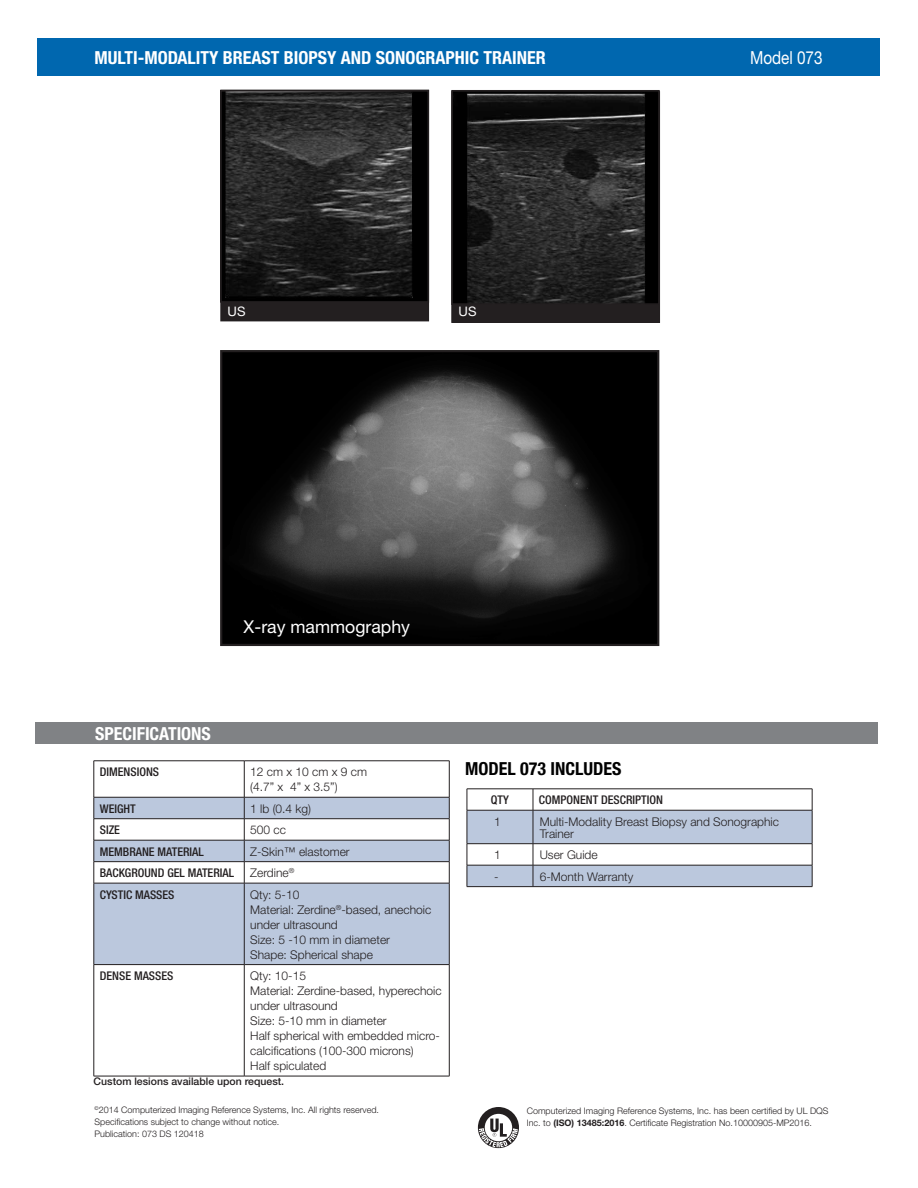
<style>
.page{position:relative;width:918px;height:1188px;background:#fff}
.page>*{position:absolute;margin:0;border:0;box-sizing:border-box;transform-origin:0 0}
.A_SubHead_HN77w_12_1{font:700 condensed 18px "Helvetica Neue";color:#fff}
.HELV_DATA{font:700 condensed 18px "Helvetica Neue";color:#000}
.A_Sub-Head_Bold_Cond{font:700 condensed 18px "Helvetica Neue";color:#fff}
.A_SubHead_HN77w_12_1-2{font:18px "Helvetica Neue";color:#fff;scale:.85 1}
.DATA{font:17.7px "Helvetica Neue";color:#fff}
.DATA-2{font:13.05px "Helvetica Neue";color:#fff}
.DATA-3{font:300 12px/15px "Helvetica Neue";color:#231f20}
.B_Main_Text{font:500 condensed 12px "Helvetica Neue";color:#231f20}
.FEATURE__Bulletts{font:300 12px/12px "Helvetica Neue";color:#231f20}
.B_Main_Text-2{font:300 12px "Helvetica Neue";color:#231f20}
.B_Main_Text-3{font:500 10.5px "Helvetica Neue";color:#231f20}
.B_Main_Text_HN45_9_1{font:300 9px/12px "Helvetica Neue";color:#231f20}
.s1{font-weight:700}
</style>
<div class="page">
<svg style="left:478px;top:1107px;width:41px;height:41px"></svg>
<div style="left:37px;top:38px;width:842px;height:38px;background:#0067af"></div>
<div style="left:35px;top:723px;width:843px;height:21px;background:#808285"></div>
<svg style="left:95px;top:798px;width:354px;height:166px;fill:#bbc8dd"></svg>
<hr style="left:94px;top:761px;width:150px;height:1px;background:#231f20">
<hr style="left:94px;top:761px;width:1px;height:36px;background:#231f20">
<hr style="left:244px;top:761px;width:205px;height:1px;background:#231f20">
<hr style="left:244px;top:761px;width:1px;height:36px;background:#231f20">
<hr style="left:449px;top:761px;width:1px;height:36px;background:#231f20">
<hr style="left:94px;top:797px;width:150px;height:1px;background:#231f20">
<hr style="left:244px;top:797px;width:205px;height:1px;background:#231f20">
<hr style="left:94px;top:818px;width:150px;height:1px;background:#231f20">
<hr style="left:244px;top:818px;width:205px;height:1px;background:#231f20">
<hr style="left:94px;top:840px;width:150px;height:1px;background:#231f20">
<hr style="left:244px;top:840px;width:205px;height:1px;background:#231f20">
<hr style="left:94px;top:861px;width:150px;height:1px;background:#231f20">
<svg style="left:94px;top:797px;width:1px;height:86px"></svg>
<hr style="left:244px;top:861px;width:205px;height:1px;background:#231f20">
<svg style="left:244px;top:797px;width:1px;height:86px"></svg>
<svg style="left:449px;top:797px;width:1px;height:86px"></svg>
<hr style="left:94px;top:883px;width:150px;height:1px;background:#231f20">
<hr style="left:94px;top:883px;width:1px;height:81px;background:#231f20">
<hr style="left:244px;top:883px;width:205px;height:1px;background:#231f20">
<hr style="left:244px;top:883px;width:1px;height:81px;background:#231f20">
<hr style="left:449px;top:883px;width:1px;height:81px;background:#231f20">
<hr style="left:94px;top:964px;width:150px;height:1px;background:#231f20">
<hr style="left:94px;top:965px;width:1px;height:111px;background:#231f20">
<hr style="left:244px;top:964px;width:205px;height:1px;background:#231f20">
<hr style="left:244px;top:965px;width:1px;height:111px;background:#231f20">
<hr style="left:449px;top:965px;width:1px;height:111px;background:#231f20">
<hr style="left:94px;top:1076px;width:150px;height:1px;background:#231f20">
<hr style="left:244px;top:1076px;width:205px;height:1px;background:#231f20">
<svg style="left:467px;top:789px;width:346px;height:98px"></svg>
<hr style="left:467px;top:886px;width:66px;height:1px;background:#231f20">
<hr style="left:533px;top:886px;width:279px;height:1px;background:#231f20">
<img style="left:223px;top:353px;width:433px;height:290px">
<div style="left:220px;top:350px;width:439px;height:296px;border:2px solid #231f20"></div>
<div style="left:221px;top:90px;width:207px;height:231px;background:#231f20"></div>
<div style="left:452px;top:92px;width:207px;height:230px;background:#231f20"></div>
<img style="left:223px;top:93px;width:203px;height:207px">
<div style="left:220px;top:90px;width:209px;height:213px;border:2px solid #231f20"></div>
<img style="left:454px;top:93px;width:203px;height:209px">
<div style="left:451px;top:90px;width:209px;height:215px;border:2px solid #231f20"></div>
<p class="A_SubHead_HN77w_12_1" style="left:94px;top:47px;width:453px">MULTI-MODALITY BREAST BIOPSY AND SONOGRAPHIC TRAINER</p>
<p class="DATA-2" style="left:228px;top:304px;width:19px">US</p>
<p class="DATA-2" style="left:459px;top:304px;width:19px">US</p>
<p class="DATA" style="left:244px;top:617px;width:168px">X-ray mammography</p>
<p class="A_Sub-Head_Bold_Cond" style="left:95px;top:722px;width:117px">SPECIFICATIONS</p>
<p class="A_SubHead_HN77w_12_1-2" style="left:750px;top:47px;width:87px">Model 073</p>
<p class="B_Main_Text" style="left:100px;top:765px;width:61px">DIMENSIONS</p>
<p class="DATA-3" style="left:250px;top:764px;width:118px">12 cm x 10 cm x 9 cm</p>
<p class="DATA-3" style="left:250px;top:779px;width:89px">(4.7” x 4” x 3.5”)</p>
<p class="B_Main_Text" style="left:100px;top:801px;width:37px">WEIGHT</p>
<p class="B_Main_Text-2" style="left:250px;top:801px;width:62px">1 lb (0.4 kg)</p>
<p class="B_Main_Text" style="left:100px;top:823px;width:22px">SIZE</p>
<p class="B_Main_Text-2" style="left:250px;top:823px;width:37px">500 cc</p>
<p class="B_Main_Text" style="left:100px;top:844px;width:105px">MEMBRANE MATERIAL</p>
<p class="DATA-3" style="left:250px;top:844px;width:101px">Z-Skin™ elastomer</p>
<p class="B_Main_Text" style="left:100px;top:866px;width:136px">BACKGROUND GEL MATERIAL</p>
<p class="DATA-3" style="left:250px;top:865px;width:46px">Zerdine<sup>®</sup></p>
<p class="B_Main_Text" style="left:100px;top:887px;width:76px">CYSTIC MASSES</p>
<p class="DATA-3" style="left:250px;top:887px;width:51px">Qty: 5-10</p>
<p class="DATA-3" style="left:250px;top:902px;width:182px">Material: Zerdine<sup>®</sup>-based, anechoic under ultrasound</p>
<p class="DATA-3" style="left:250px;top:932px;width:141px">Size: 5 -10 mm in diameter</p>
<p class="DATA-3" style="left:250px;top:947px;width:124px">Shape: Spherical shape</p>
<p class="B_Main_Text" style="left:100px;top:969px;width:75px">DENSE MASSES</p>
<p class="DATA-3" style="left:250px;top:968px;width:57px">Qty: 10-15</p>
<p class="DATA-3" style="left:250px;top:983px;width:193px">Material: Zerdine-based, hyperechoic under ultrasound</p>
<p class="DATA-3" style="left:250px;top:1013px;width:138px">Size: 5-10 mm in diameter</p>
<p class="DATA-3" style="left:250px;top:1028px;width:191px">Half spherical with embedded micro&shy;calcifications (100-300 microns)</p>
<p class="DATA-3" style="left:250px;top:1058px;width:78px">Half spiculated</p>
<p class="B_Main_Text-3" style="left:94px;top:1075px;width:192px">Custom lesions available upon request.</p>
<p class="B_Main_Text_HN45_9_1" style="left:94px;top:1103px;width:286px"><sup>©</sup>2014 Computerized Imaging Reference Systems, Inc. All rights reserved.<br>Specifications subject to change without notice.<br>Publication: 073 DS 120418</p>
<p class="HELV_DATA" style="left:465px;top:757px;width:158px">MODEL 073 INCLUDES</p>
<p class="B_Main_Text" style="left:491px;top:793px;width:20px">QTY</p>
<p class="B_Main_Text" style="left:539px;top:793px;width:126px">COMPONENT DESCRIPTION</p>
<p class="FEATURE__Bulletts" style="left:494px;top:815px;width:8px">1</p>
<p class="FEATURE__Bulletts" style="left:540px;top:815px;width:241px">Multi-Modality Breast Biopsy and Sonographic<br>Trainer</p>
<p class="FEATURE__Bulletts" style="left:494px;top:849px;width:8px">1</p>
<p class="FEATURE__Bulletts" style="left:540px;top:849px;width:60px">User Guide</p>
<p class="FEATURE__Bulletts" style="left:494px;top:870px;width:6px">-</p>
<p class="FEATURE__Bulletts" style="left:540px;top:870px;width:95px">6-Month Warranty</p>
<p class="B_Main_Text_HN45_9_1" style="left:527px;top:1105px;width:303px">Computerized Imaging Reference Systems, Inc. has been certified by UL DQS<br>Inc. to <span class="s1">(ISO) 13485:2016</span>. Certificate Registration No.10000905-MP2016.</p>
</div>
